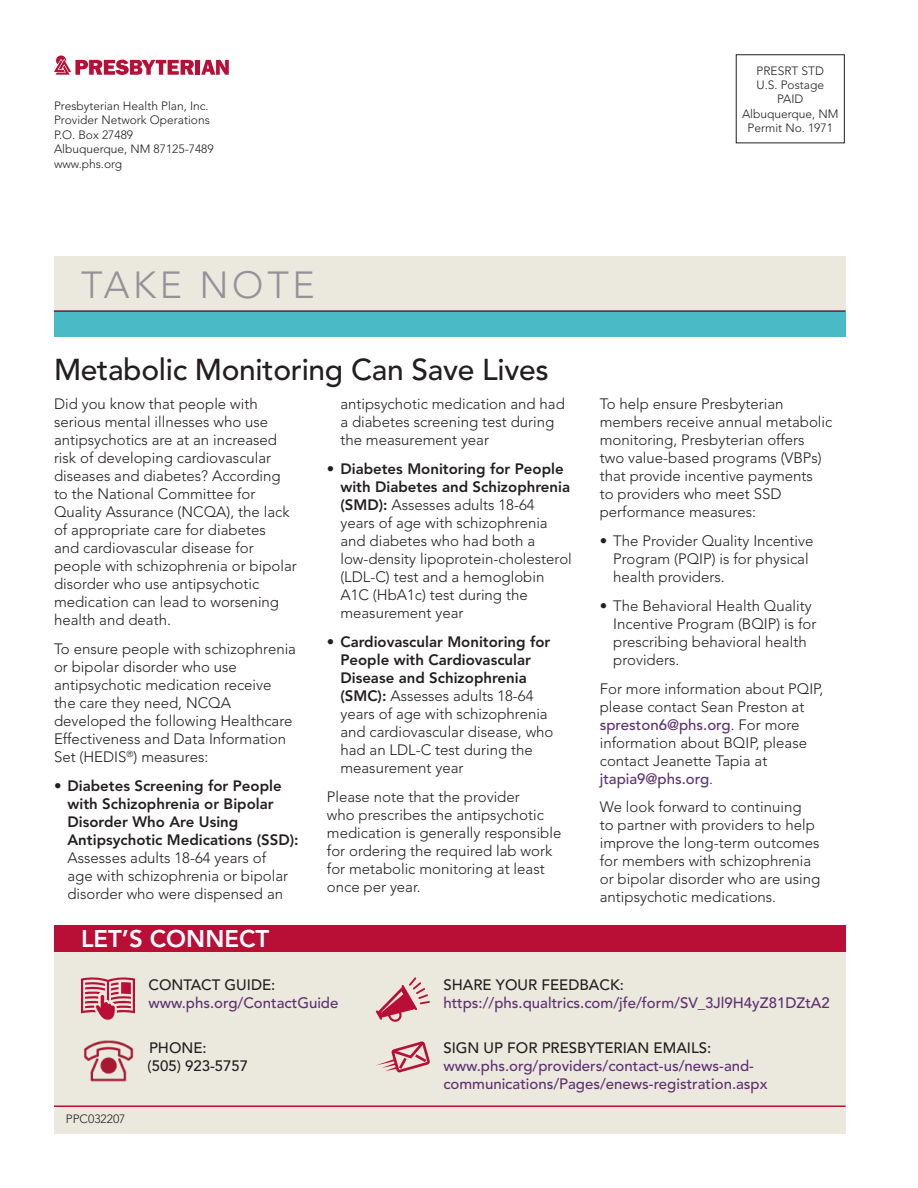
<style>
.page{position:relative;width:918px;height:1188px;background:#fff}
.page>*{position:absolute;margin:0;border:0;box-sizing:border-box;transform-origin:0 0}
.t1{font:300 37.5px "Avenir LT Std";letter-spacing:.1em;color:#949198}
.t2{font:500 30px "Avenir LT Std";letter-spacing:-.01em;color:#231f20}
.t3{font:800 24px "Avenir LT Std";color:#fff}
.t4{font:300 15px/18px "Avenir LT Std";color:#231f20}
.t5{font:500 15px/18px "Avenir LT Std";color:#5e3071}
.t6{font:800 15px/18px "Avenir LT Std";color:#231f20}
.t7{font:500 15px/18px "Avenir LT Std";color:#231f20}
.t8{font:300 12px "Avenir LT Std";color:#231f20}
.s1{font-weight:300}
.s2{font-weight:800}
.s3{font-weight:500;color:#5e3071}
.s4{color:#231f20}
</style>
<div class="page">
<div style="left:54px;top:952px;width:792px;height:154px;background:#ebe8de"></div>
<div style="left:54px;top:925px;width:792px;height:27px;background:#b90f36"></div>
<div style="left:54px;top:1107px;width:792px;height:27px;background:#ebe8de"></div>
<hr style="left:54px;top:1106px;width:792px;height:1px;background:#b90f36">
<svg style="left:54px;top:55px;width:140px;height:20px"></svg>
<div style="left:195px;top:60px;width:5px;height:15px;background:#b90f36"></div>
<svg style="left:201px;top:60px;width:28px;height:15px"></svg>
<div style="left:736px;top:54px;width:109px;height:89px;border:1px solid #231f20"></div>
<svg style="left:81px;top:977px;width:54px;height:43px"></svg>
<img style="left:84px;top:1040px;width:50px;height:42px">
<svg style="left:376px;top:977px;width:54px;height:45px"></svg>
<svg style="left:376px;top:1041px;width:54px;height:31px"></svg>
<div style="left:54px;top:256px;width:792px;height:54px;background:#ebe8de"></div>
<div style="left:54px;top:310px;width:792px;height:28px;background:#4abac7"></div>
<hr style="left:54px;top:310px;width:791px;height:2px;background:#b90f36">
<p class="t8" style="left:54px;top:99px;width:156px">Presbyterian Health Plan, Inc.</p>
<p class="t8" style="left:54px;top:113px;width:157px">Provider Network Operations</p>
<p class="t8" style="left:54px;top:128px;width:81px">P.O. Box 27489</p>
<p class="t8" style="left:54px;top:142px;width:161px">Albuquerque, NM 87125-7489</p>
<p class="t8" style="left:54px;top:156px;width:70px">www.phs.org</p>
<p class="t8" style="left:757px;top:63px;width:69px">PRESRT STD</p>
<p class="t8" style="left:756px;top:78px;width:69px">U.S. Postage</p>
<p class="t8" style="left:777px;top:92px;width:28px">PAID</p>
<p class="t8" style="left:742px;top:107px;width:98px">Albuquerque, NM</p>
<p class="t8" style="left:748px;top:121px;width:87px">Permit No. 1971</p>
<p class="t1" style="left:81px;top:263px;width:235px">TAKE NOTE</p>
<p class="t2" style="left:54px;top:353px;width:496px">Metabolic Monitoring Can Save Lives</p>
<p class="t4" style="left:54px;top:395px;width:244px">Did you know that people with serious mental illnesses who use antipsychotics are at an increased risk of developing cardiovascular diseases and diabetes? According to the National Committee for<br>Quality Assurance (NCQA), the lack of appropriate care for diabetes<br>and cardiovascular disease for people with schizophrenia or bipolar disorder who use antipsychotic medication can lead to worsening health and death.</p>
<p class="t4" style="left:54px;top:640px;width:244px">To ensure people with schizophrenia or bipolar disorder who use antipsychotic medication receive the care they need, NCQA developed the following Healthcare<br>Effectiveness and Data Information<br>Set (HEDIS<sup>®</sup>) measures:</p>
<p class="t6" style="left:68px;top:777px;width:233px;text-indent:-14px"><span class="s1">•</span> Diabetes Screening for People with Schizophrenia or Bipolar<br>Disorder Who Are Using<br>Antipsychotic Medications (SSD):<br><span class="s1">Assesses adults 18-64 years of<br>age with schizophrenia or bipolar disorder who were dispensed an</span></p>
<p class="t4" style="left:340px;top:395px;width:226px">antipsychotic medication and had a diabetes screening test during the measurement year</p>
<p class="t4" style="left:340px;top:460px;width:233px;text-indent:-14px">• <span class="s2">Diabetes Monitoring for People with Diabetes and Schizophrenia (SMD):</span> Assesses adults 18-64 years of age with schizophrenia and diabetes who had both a low-density lipoprotein-cholesterol (LDL-C) test and a hemoglobin<br>A1C (HbA1c) test during the measurement year</p>
<p class="t4" style="left:340px;top:633px;width:215px;text-indent:-14px">• <span class="s2">Cardiovascular Monitoring for<br>People with Cardiovascular<br>Disease and Schizophrenia (SMC):</span> Assesses adults 18-64 years of age with schizophrenia and cardiovascular disease, who had an LDL-C test during the measurement year</p>
<p class="t4" style="left:327px;top:788px;width:236px">Please note that the provider<br>who prescribes the antipsychotic medication is generally responsible for ordering the required lab work for metabolic monitoring at least once per year.</p>
<p class="t3" style="left:81px;top:925px;width:190px">LET’S CONNECT</p>
<p class="t4" style="left:600px;top:395px;width:234px">To help ensure Presbyterian members receive annual metabolic monitoring, Presbyterian offers two value-based programs (VBPs) that provide incentive payments<br>to providers who meet SSD performance measures:</p>
<p class="t4" style="left:613px;top:532px;width:202px;text-indent:-14px">• The Provider Quality Incentive<br>Program (PQIP) is for physical health providers.</p>
<p class="t4" style="left:613px;top:597px;width:205px;text-indent:-14px">• The Behavioral Health Quality<br>Incentive Program (BQIP) is for prescribing behavioral health providers.</p>
<p class="t4" style="left:600px;top:680px;width:225px">For more information about PQIP, please contact Sean Preston at <span class="s3">spreston6@phs.org</span>. For more information about BQIP, please contact Jeanette Tapia at <span class="s3">jtapia9@phs.org</span>.</p>
<p class="t4" style="left:600px;top:798px;width:222px">We look forward to continuing<br>to partner with providers to help improve the long-term outcomes for members with schizophrenia or bipolar disorder who are using antipsychotic medications.</p>
<p class="t8" style="left:66px;top:1112px;width:61px">PPC032207</p>
<p class="t5" style="left:148px;top:976px;width:192px"><span class="s4">CONTACT GUIDE: </span>www.phs.org/ContactGuide</p>
<p class="t7" style="left:148px;top:1039px;width:102px">PHONE:<br>(505) 923-5757</p>
<p class="t5" style="left:443px;top:977px;width:388px"><span class="s4">SHARE YOUR FEEDBACK: </span>https://phs.qualtrics.com/jfe/form/SV_3Jl9H4yZ81DZtA2</p>
<p class="t5" style="left:443px;top:1040px;width:326px"><span class="s4">SIGN UP FOR PRESBYTERIAN EMAILS: </span>www.phs.org/providers/contact-us/news-and&shy;communications/Pages/enews-registration.aspx</p>
</div>
